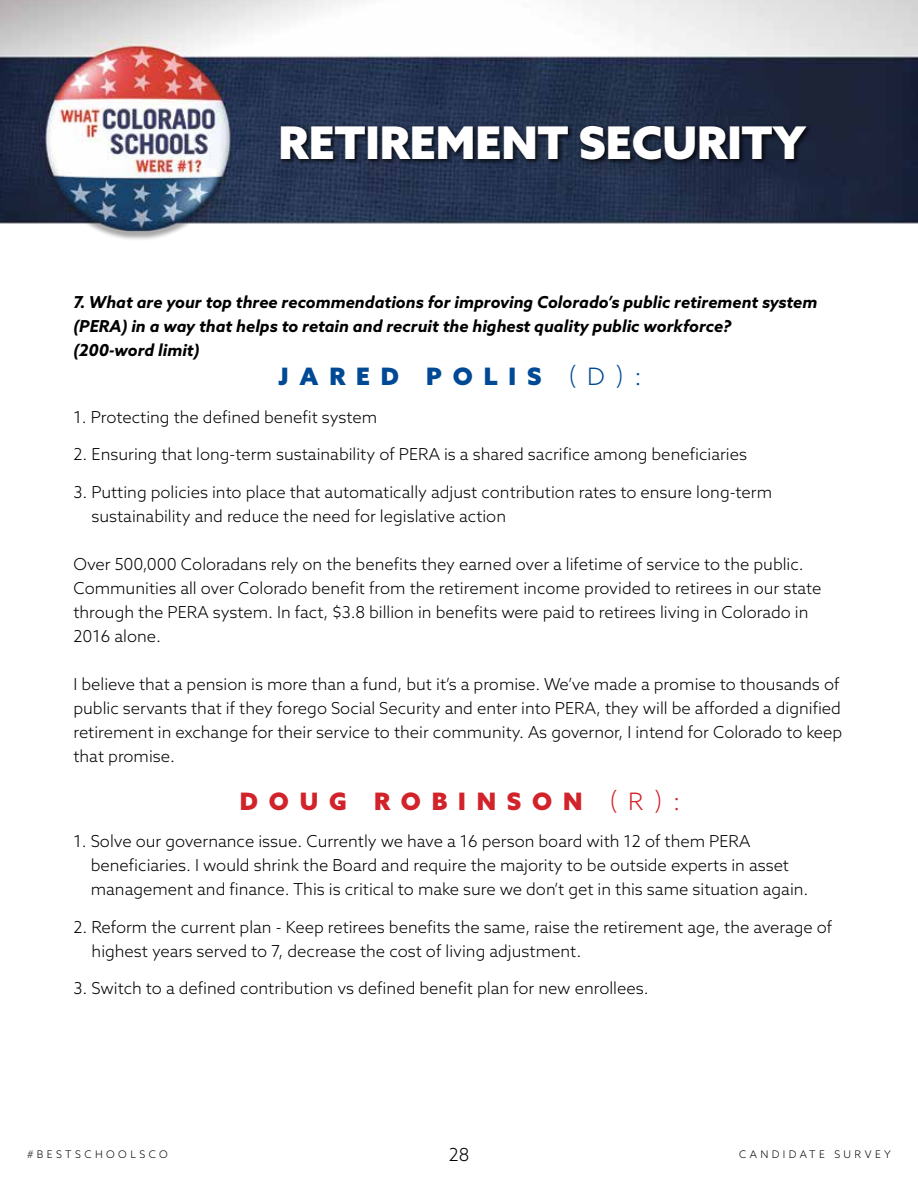
<style>
.page{position:relative;width:918px;height:1188px;background:#fff}
.page>*{position:absolute;margin:0;border:0;box-sizing:border-box;transform-origin:0 0}
.t1{font:900 45px "Azo Sans";color:#fff}
.t2{font:900 24px "Azo Sans";letter-spacing:.45em;color:#d2232a}
.t3{font:900 24px "Azo Sans";letter-spacing:.45em;color:#004994}
.t4{font:300 18px "Azo Sans";color:#000}
.t5{font:300 16.5px/24px "Azo Sans";color:#000}
.t6{font:italic 700 16.5px/24px "Azo Sans";color:#000}
.t7{font:300 10.5px "Azo Sans";letter-spacing:.325em;color:#000}
.s1{font-weight:300}
</style>
<div class="page">
<img style="left:0;top:0;width:918px;height:240px">
<div style="left:279px;top:124px;width:534px;height:42px;background:#000;opacity:.75"></div>
<h1 class="t1" style="left:279px;top:112px;width:529px">RETIREMENT SECURITY</h1>
<p class="t6" style="left:73px;top:290px;width:745px">7. What are your top three recommendations for improving Colorado’s public retirement system (PERA) in a way that helps to retain and recruit the highest quality public workforce?<br>(200-word limit)</p>
<h2 class="t3" style="left:279px;top:360px;width:365px">JARED POLIS <span class="s1">(D):</span></h2>
<p class="t5" style="left:73px;top:405px;width:305px">1. Protecting the defined benefit system</p>
<p class="t5" style="left:73px;top:442px;width:675px">2. Ensuring that long-term sustainability of PERA is a shared sacrifice among beneficiaries</p>
<p class="t5" style="left:91px;top:480px;width:682px;text-indent:-18px">3. Putting policies into place that automatically adjust contribution rates to ensure long-term sustainability and reduce the need for legislative action</p>
<p class="t5" style="left:73px;top:552px;width:750px">Over 500,000 Coloradans rely on the benefits they earned over a lifetime of service to the public.<br>Communities all over Colorado benefit from the retirement income provided to retirees in our state through the PERA system. In fact, $3.8 billion in benefits were paid to retirees living in Colorado in 2016 alone.</p>
<p class="t5" style="left:73px;top:672px;width:770px">I believe that a pension is more than a fund, but it’s a promise. We’ve made a promise to thousands of public servants that if they forego Social Security and enter into PERA, they will be afforded a dignified retirement in exchange for their service to their community. As governor, I intend for Colorado to keep that promise.</p>
<h2 class="t2" style="left:240px;top:785px;width:442px">DOUG ROBINSON <span class="s1">(R):</span></h2>
<p class="t5" style="left:91px;top:829px;width:719px;text-indent:-17px">1. Solve our governance issue. Currently we have a 16 person board with 12 of them PERA beneficiaries. I would shrink the Board and require the majority to be outside experts in asset management and finance. This is critical to make sure we don’t get in this same situation again.</p>
<p class="t5" style="left:92px;top:915px;width:742px;text-indent:-18px">2. Reform the current plan - Keep retirees benefits the same, raise the retirement age, the average of highest years served to 7, decrease the cost of living adjustment.</p>
<p class="t5" style="left:73px;top:976px;width:577px">3. Switch to a defined contribution vs defined benefit plan for new enrollees.</p>
<p class="t7" style="left:27px;top:1148px;width:142px">#BESTSCHOOLSCO</p>
<p class="t4" style="left:449px;top:1143px;width:22px">28</p>
<p class="t7" style="left:739px;top:1148px;width:153px">CANDIDATE SURVEY</p>
</div>
